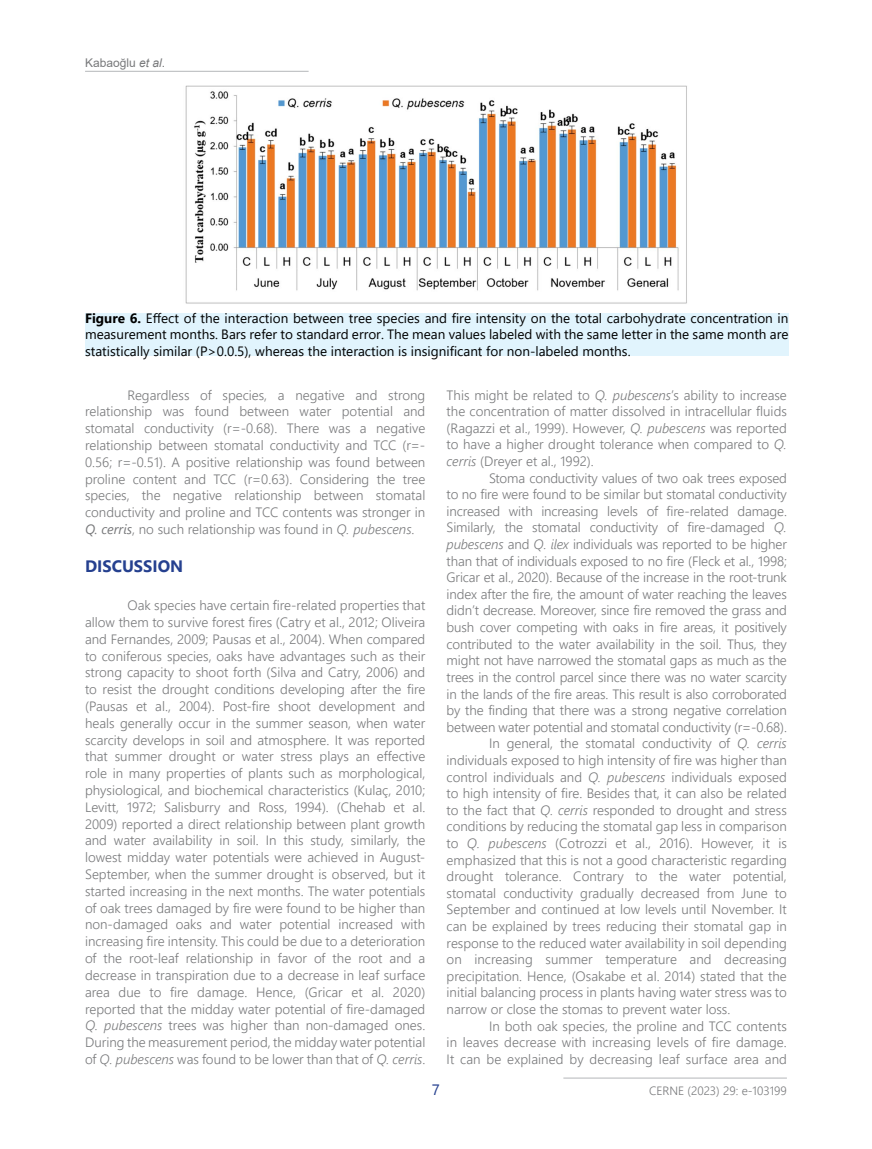
<style>
.page{position:relative;width:872px;height:1149px;background:#fff}
.page>*{position:absolute;margin:0;border:0;box-sizing:border-box;transform-origin:0 0}
.t1{font:700 16.5px "Nirmala UI";color:#25408f}
.t2{font:15px "Nirmala UI";color:#25408f}
.t3{font:300 13.5px/16.8px "Segoe UI";color:#78797b;text-align:justify}
.t4{font:13.5px/16.5px "Segoe UI";color:#000;text-align:justify}
.t5{font:300 12px "Nirmala UI";color:#78797b}
.t6{font:12px "Arial";color:#78797b}
.s1{font-style:italic}
.s2{font-weight:700}
.s3{font-weight:400;font-style:italic}
</style>
<div class="page">
<hr style="left:563px;top:1077px;width:224px;height:1px;background:#bdbfc1">
<hr style="left:85px;top:71px;width:223px;height:1px;background:#bdbfc1">
<div style="left:85px;top:313px;width:703px;height:42px;background:#e1f4fd"></div>
<img style="left:185px;top:85px;width:502px;height:219px">
<p class="t6" style="left:85px;top:54px;width:82px">Kabaoğlu <span class="s1">et al</span>.</p>
<p class="t4" style="left:85px;top:308px;width:705px"><span class="s2">Figure 6.</span> Effect of the interaction between tree species and fire intensity on the total carbohydrate concentration in measurement months. Bars refer to standard error. The mean values labeled with the same letter in the same month are statistically similar (P&gt;0.0.5), whereas the interaction is insignificant for non-labeled months.</p>
<p class="t3" style="left:85px;top:385px;width:342px;text-indent:43px">Regardless of species, a negative and strong relationship was found between water potential and stomatal conductivity (r=-0.68). There was a negative relationship between stomatal conductivity and TCC (r=- 0.56; r=-0.51). A positive relationship was found between proline content and TCC (r=0.63). Considering the tree species, the negative relationship between stomatal conductivity and proline and TCC contents was stronger in <span class="s3">Q. cerris</span>, no such relationship was found in <span class="s1">Q. pubescens</span>.</p>
<p class="t1" style="left:85px;top:552px;width:100px">DISCUSSION</p>
<p class="t3" style="left:85px;top:595px;width:342px;text-indent:43px">Oak species have certain fire-related properties that allow them to survive forest fires (Catry et al., 2012; Oliveira and Fernandes, 2009; Pausas et al., 2004). When compared to coniferous species, oaks have advantages such as their strong capacity to shoot forth (Silva and Catry, 2006) and to resist the drought conditions developing after the fire (Pausas et al., 2004). Post-fire shoot development and heals generally occur in the summer season, when water scarcity develops in soil and atmosphere. It was reported that summer drought or water stress plays an effective role in many properties of plants such as morphological, physiological, and biochemical characteristics (Kulaç, 2010; Levitt, 1972; Salisburry and Ross, 1994). (Chehab et al.<br>2009) reported a direct relationship between plant growth and water availability in soil. In this study, similarly, the lowest midday water potentials were achieved in August-September, when the summer drought is observed, but it started increasing in the next months. The water potentials of oak trees damaged by fire were found to be higher than non-damaged oaks and water potential increased with increasing fire intensity. This could be due to a deterioration of the root-leaf relationship in favor of the root and a decrease in transpiration due to a decrease in leaf surface area due to fire damage. Hence, (Gricar et al. 2020) reported that the midday water potential of fire-damaged <span class="s1">Q. pubescens</span> trees was higher than non-damaged ones.<br>During the measurement period, the midday water potential of <span class="s1">Q. pubescens</span> was found to be lower than that of <span class="s1">Q. cerris</span>.</p>
<p class="t3" style="left:446px;top:385px;width:342px">This might be related to <span class="s1">Q. pubescens</span>’s ability to increase the concentration of matter dissolved in intracellular fluids (Ragazzi et al., 1999). However, <span class="s1">Q. pubescens</span> was reported to have a higher drought tolerance when compared to <span class="s1">Q. cerris</span> (Dreyer et al., 1992).</p>
<p class="t3" style="left:489px;top:468px;width:299px">Stoma conductivity values of two oak trees exposed</p>
<p class="t3" style="left:446px;top:484px;width:342px">to no fire were found to be similar but stomatal conductivity</p>
<p class="t3" style="left:446px;top:501px;width:342px">increased with increasing levels of fire-related damage.</p>
<p class="t3" style="left:446px;top:517px;width:342px">Similarly, the stomatal conductivity of fire-damaged <span class="s1">Q.</span></p>
<p class="t3" style="left:446px;top:534px;width:342px"><span class="s1">pubescens</span> and <span class="s1">Q. ilex</span> individuals was reported to be higher</p>
<p class="t3" style="left:446px;top:551px;width:342px">than that of individuals exposed to no fire (Fleck et al., 1998;</p>
<p class="t3" style="left:446px;top:567px;width:342px">Gricar et al., 2020). Because of the increase in the root-trunk</p>
<p class="t3" style="left:446px;top:584px;width:342px">index after the fire, the amount of water reaching the leaves</p>
<p class="t3" style="left:446px;top:600px;width:342px">didn’t decrease. Moreover, since fire removed the grass and</p>
<p class="t3" style="left:446px;top:617px;width:342px">bush cover competing with oaks in fire areas, it positively</p>
<p class="t3" style="left:446px;top:634px;width:342px">contributed to the water availability in the soil. Thus, they</p>
<p class="t3" style="left:446px;top:650px;width:342px">might not have narrowed the stomatal gaps as much as the</p>
<p class="t3" style="left:446px;top:667px;width:342px">trees in the control parcel since there was no water scarcity</p>
<p class="t3" style="left:446px;top:683px;width:342px">in the lands of the fire areas. This result is also corroborated</p>
<p class="t3" style="left:446px;top:700px;width:342px">by the finding that there was a strong negative correlation</p>
<p class="t3" style="left:446px;top:717px;width:342px">between water potential and stomatal conductivity (r=-0.68).</p>
<p class="t3" style="left:489px;top:733px;width:299px">In general, the stomatal conductivity of <span class="s1">Q. cerris</span></p>
<p class="t3" style="left:446px;top:750px;width:342px">individuals exposed to high intensity of fire was higher than</p>
<p class="t3" style="left:446px;top:766px;width:342px">control individuals and <span class="s1">Q. pubescens</span> individuals exposed</p>
<p class="t3" style="left:446px;top:783px;width:342px">to high intensity of fire. Besides that, it can also be related</p>
<p class="t3" style="left:446px;top:800px;width:342px">to the fact that <span class="s1">Q. cerris</span> responded to drought and stress</p>
<p class="t3" style="left:446px;top:816px;width:342px">conditions by reducing the stomatal gap less in comparison</p>
<p class="t3" style="left:446px;top:833px;width:342px">to <span class="s1">Q. pubescens</span> (Cotrozzi et al., 2016). However, it is</p>
<p class="t3" style="left:446px;top:849px;width:342px">emphasized that this is not a good characteristic regarding</p>
<p class="t3" style="left:446px;top:866px;width:342px">drought tolerance. Contrary to the water potential,</p>
<p class="t3" style="left:446px;top:883px;width:342px">stomatal conductivity gradually decreased from June to</p>
<p class="t3" style="left:446px;top:899px;width:342px">September and continued at low levels until November. It</p>
<p class="t3" style="left:446px;top:916px;width:342px">can be explained by trees reducing their stomatal gap in</p>
<p class="t3" style="left:446px;top:932px;width:342px">response to the reduced water availability in soil depending</p>
<p class="t3" style="left:446px;top:949px;width:342px">on increasing summer temperature and decreasing</p>
<p class="t3" style="left:446px;top:965px;width:342px">precipitation. Hence, (Osakabe et al. 2014) stated that the</p>
<p class="t3" style="left:446px;top:982px;width:342px">initial balancing process in plants having water stress was to</p>
<p class="t3" style="left:446px;top:999px;width:285px">narrow or close the stomas to prevent water loss.</p>
<p class="t3" style="left:489px;top:1015px;width:299px">In both oak species, the proline and TCC contents</p>
<p class="t3" style="left:446px;top:1032px;width:342px">in leaves decrease with increasing levels of fire damage.</p>
<p class="t3" style="left:446px;top:1048px;width:342px">It can be explained by decreasing leaf surface area and</p>
<p class="t2" style="left:432px;top:1077px;width:10px">7</p>
<p class="t5" style="left:649px;top:1080px;width:139px">CERNE (2023) 29: e-103199</p>
</div>
